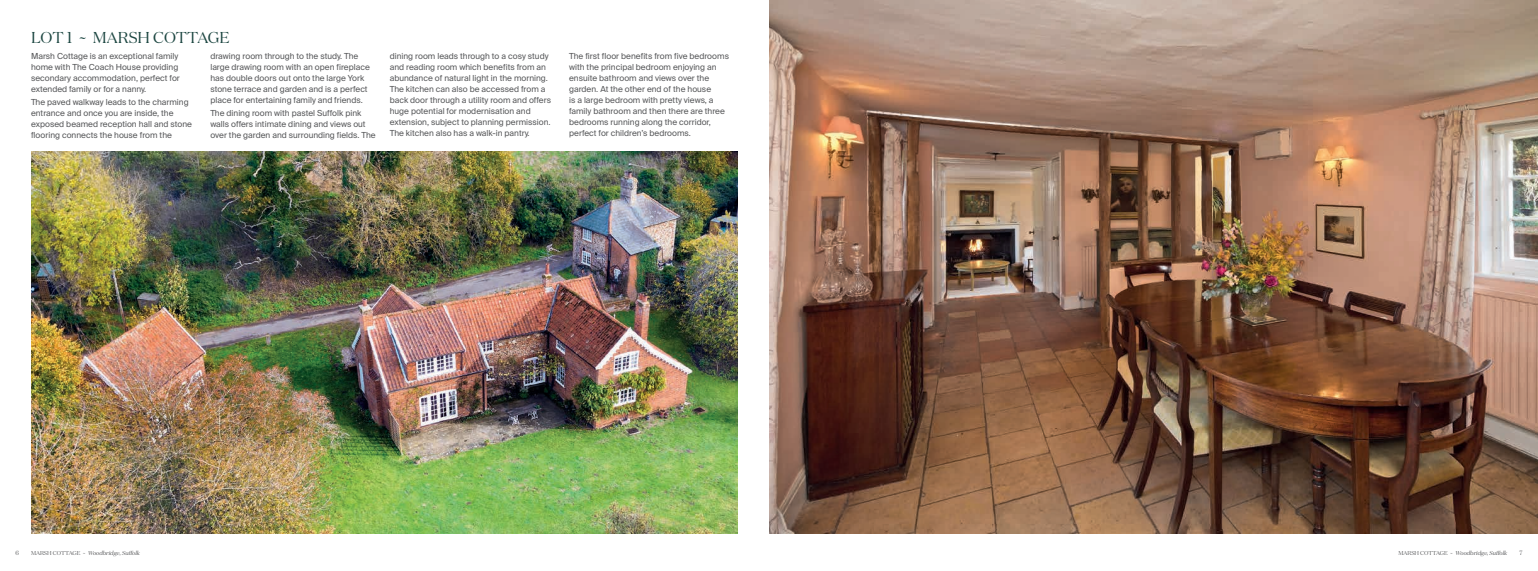
<style>
.page{position:relative;width:1538px;height:571px;background:#fff}
.page>*{position:absolute;margin:0;border:0;box-sizing:border-box;transform-origin:0 0}
.t1{font:15.75px "Domaine Disp";color:#1d4742}
.t2{font:8.31px/10.9px "Suisse Intl";color:#57585a}
.t3{font:6.12px "Domaine Disp";color:#57585a}
.t4{font:italic 5.69px "Domaine Disp";color:#57585a}
.s1{font-style:normal}
</style>
<div class="page">
<img style="left:31px;top:151px;width:707px;height:382px">
<img style="left:769px;top:0;width:769px;height:533px">
<h1 class="t1" style="left:31px;top:28px;width:200px">LOT 1 ~ MARSH COTTAGE</h1>
<p class="t2" style="left:31px;top:51px;width:150px">Marsh Cottage is an exceptional family home with The Coach House providing secondary accommodation, perfect for extended family or for a nanny.</p>
<p class="t2" style="left:31px;top:97px;width:163px">The paved walkway leads to the charming entrance and once you are inside, the exposed beamed reception hall and stone flooring connects the house from the</p>
<p class="t2" style="left:210px;top:51px;width:161px">drawing room through to the study. The large drawing room with an open fireplace has double doors out onto the large York stone terrace and garden and is a perfect place for entertaining family and friends.</p>
<p class="t2" style="left:210px;top:108px;width:167px">The dining room with pastel Suffolk pink walls offers intimate dining and views out over the garden and surrounding fields. The</p>
<p class="t2" style="left:390px;top:51px;width:163px">dining room leads through to a cosy study and reading room which benefits from an abundance of natural light in the morning.<br>The kitchen can also be accessed from a back door through a utility room and offers huge potential for modernisation and extension, subject to planning permission.<br>The kitchen also has a walk-in pantry.</p>
<p class="t2" style="left:569px;top:51px;width:161px">The first floor benefits from five bedrooms with the principal bedroom enjoying an ensuite bathroom and views over the garden. At the other end of the house<br>is a large bedroom with pretty views, a family bathroom and then there are three bedrooms running along the corridor, perfect for children’s bedrooms.</p>
<p class="t3" style="left:16px;top:548px;width:5px">6</p>
<p class="t4" style="left:31px;top:549px;width:112px"><span class="s1">M A R S H C O T TA G E ~</span> Woodbridge,Suffolk</p>
<p class="t4" style="left:1398px;top:549px;width:112px"><span class="s1">M A R S H C O T TA G E ~</span> Woodbridge,Suffolk</p>
<p class="t3" style="left:1519px;top:548px;width:5px">7</p>
</div>
